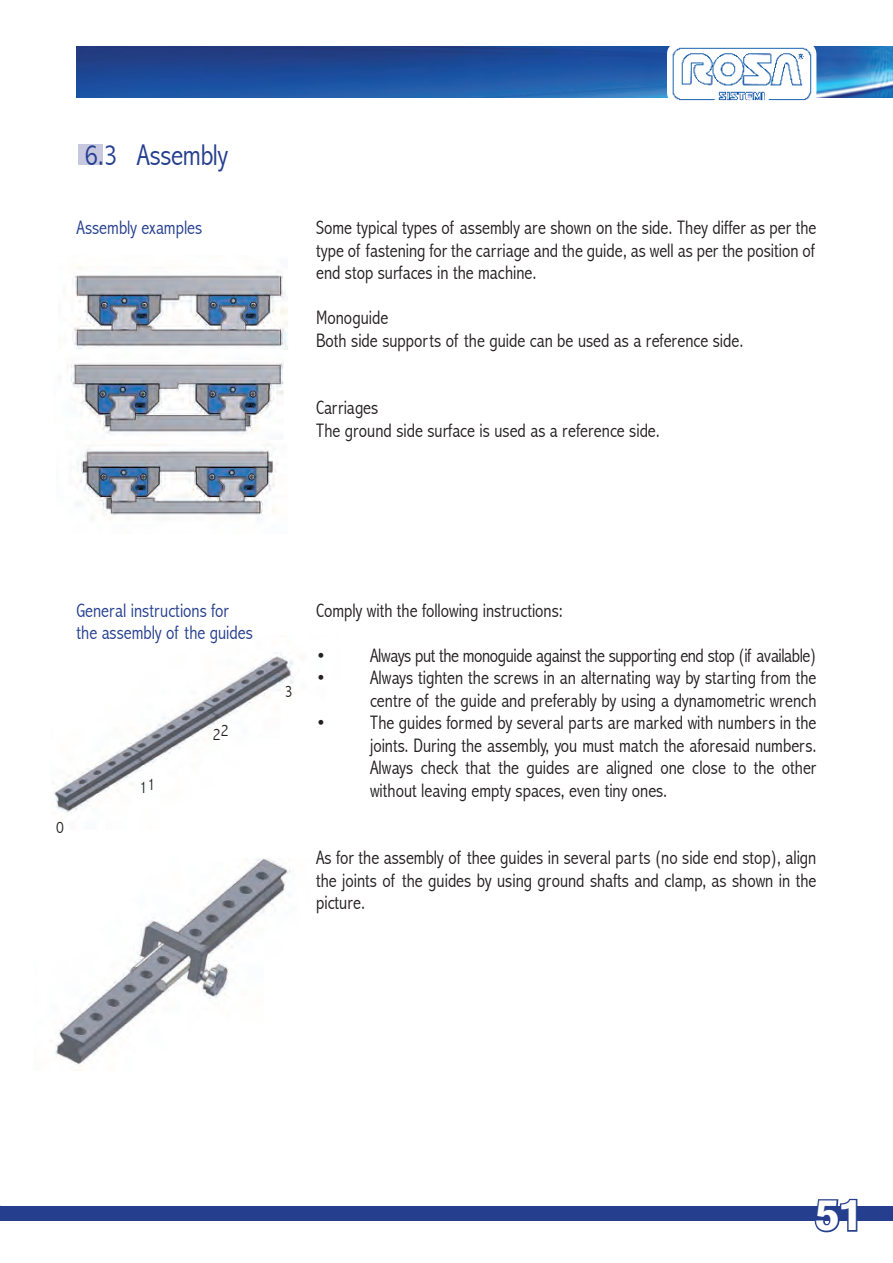
<style>
.page{position:relative;width:893px;height:1263px;background:#fff}
.page>*{position:absolute;margin:0;border:0;box-sizing:border-box;transform-origin:0 0}
.t1{font:700 43.5px "Ad Grotesk SB";color:#fff}
.t2{font:300 condensed 30px "Abadi";letter-spacing:-.01em;color:#253f8e}
.t3{font:300 condensed 19.5px/22.5px "Abadi";color:#231f20;text-align:justify}
.t4{font:300 condensed 19.5px "Abadi";letter-spacing:-.02em;color:#231f20}
.t5{font:300 condensed 19.5px "Abadi";color:#253f8e}
.t6{font:300 condensed 17.1px "Abadi";color:#231f20}
</style>
<div class="page">
<div style="left:0;top:1205px;width:893px;height:15px;background:#253f8e"></div>
<svg style="left:813px;top:1198px;width:46px;height:35px"></svg>
<img style="left:54px;top:653px;width:240px;height:160px">
<img style="left:51px;top:858px;width:240px;height:212px">
<img style="left:77px;top:46px;width:816px;height:52px">
<div style="left:667px;top:43px;width:149px;height:61px;background:#fff;border-radius:11px"></div>
<img style="left:672px;top:47px;width:140px;height:53px">
<img style="left:72px;top:266px;width:216px;height:84px">
<img style="left:67px;top:362px;width:217px;height:72px">
<img style="left:77px;top:444px;width:200px;height:75px">
<div style="left:78px;top:145px;width:24px;height:20px;background:#c7c7e0"></div>
<p class="t2" style="left:85px;top:137px;width:145px">6.3 Assembly</p>
<p class="t5" style="left:77px;top:216px;width:127px">Assembly examples</p>
<p class="t3" style="left:316px;top:216px;width:502px">Some typical types of assembly are shown on the side. They differ as per the type of fastening for the carriage and the guide, as well as per the position of end stop surfaces in the machine.</p>
<p class="t3" style="left:316px;top:306px;width:74px">Monoguide</p>
<p class="t3" style="left:316px;top:329px;width:429px">Both side supports of the guide can be used as a reference side.</p>
<p class="t3" style="left:316px;top:396px;width:64px">Carriages</p>
<p class="t3" style="left:316px;top:419px;width:345px">The ground side surface is used as a reference side.</p>
<p class="t5" style="left:77px;top:599px;width:154px">General instructions for</p>
<p class="t5" style="left:77px;top:621px;width:178px">the assembly of the guides</p>
<p class="t6" style="left:56px;top:817px;width:9px">0</p>
<p class="t6" style="left:140px;top:776px;width:17px">11</p>
<p class="t6" style="left:213px;top:722px;width:17px">22</p>
<p class="t6" style="left:285px;top:681px;width:9px">3</p>
<p class="t3" style="left:316px;top:599px;width:248px">Comply with the following instructions:</p>
<p class="t4" style="left:316px;top:644px;width:502px">• Always put the monoguide against the supporting end stop (if available)</p>
<p class="t3" style="left:316px;top:666px;width:502px">• Always tighten the screws in an alternating way by starting from the</p>
<p class="t3" style="left:370px;top:689px;width:448px">centre of the guide and preferably by using a dynamometric wrench</p>
<p class="t3" style="left:316px;top:711px;width:502px">• The guides formed by several parts are marked with numbers in the</p>
<p class="t3" style="left:370px;top:734px;width:448px">joints. During the assembly, you must match the aforesaid numbers.</p>
<p class="t3" style="left:370px;top:756px;width:448px">Always check that the guides are aligned one close to the other</p>
<p class="t3" style="left:370px;top:779px;width:299px">without leaving empty spaces, even tiny ones.</p>
<p class="t3" style="left:316px;top:846px;width:502px">As for the assembly of thee guides in several parts (no side end stop), align the joints of the guides by using ground shafts and clamp, as shown in the picture.</p>
<h1 class="t1" style="left:815px;top:1188px;width:50px">51</h1>
</div>
